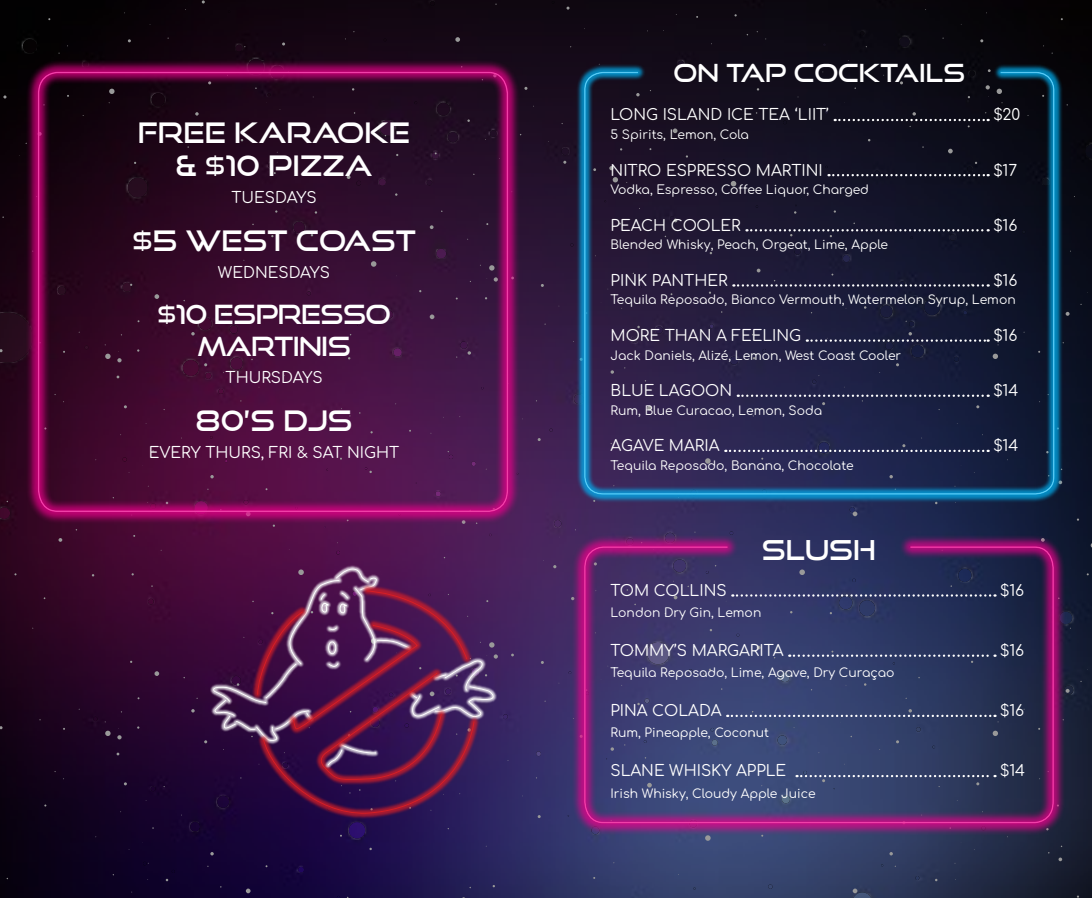
<style>
.page{position:relative;width:1092px;height:898px;background:#fff}
.page>*{position:absolute;margin:0;border:0;box-sizing:border-box;transform-origin:0 0}
.t1{font:28px/33.6px "Good Times Rg";color:#fff;text-align:center}
.t2{font:27.12px "Good Times Rg";color:#fff}
.t3{font:26.25px/31.5px "Good Times Rg";letter-spacing:-.025em;color:#fff;text-align:center}
.t4{font:24.68px "Good Times Rg";color:#fff}
.t5{font:15.4px "Comfortaa";color:#fff}
.t6{font:12.42px "Comfortaa";color:#fff}
</style>
<div class="page">
<img style="left:0;top:0;width:1091px;height:898px">
<svg style="left:860px;top:31px;width:4px;height:4px"></svg>
<svg style="left:430px;top:1px;width:5px;height:5px"></svg>
<svg style="left:561px;top:148px;width:8px;height:7px"></svg>
<svg style="left:336px;top:551px;width:4px;height:3px"></svg>
<svg style="left:148px;top:599px;width:6px;height:5px"></svg>
<svg style="left:915px;top:876px;width:4px;height:4px"></svg>
<svg style="left:549px;top:428px;width:3px;height:4px"></svg>
<svg style="left:217px;top:796px;width:12px;height:12px"></svg>
<svg style="left:190px;top:822px;width:10px;height:10px"></svg>
<svg style="left:151px;top:786px;width:4px;height:5px"></svg>
<svg style="left:93px;top:717px;width:5px;height:4px"></svg>
<svg style="left:554px;top:520px;width:7px;height:7px"></svg>
<svg style="left:768px;top:884px;width:4px;height:5px"></svg>
<svg style="left:899px;top:37px;width:10px;height:10px"></svg>
<svg style="left:822px;top:43px;width:4px;height:3px"></svg>
<img style="left:1085px;top:144px;width:6px;height:15px">
<img style="left:23px;top:39px;width:14px;height:14px;border-radius:7px">
<img style="left:349px;top:822px;width:16px;height:16px;border-radius:8px">
<svg style="left:298px;top:867px;width:6px;height:6px"></svg>
<svg style="left:536px;top:751px;width:5px;height:5px"></svg>
<img style="left:852px;top:892px;width:20px;height:6px">
<img style="left:0;top:312px;width:23px;height:51px">
<svg style="left:202px;top:0;width:3px;height:4px"></svg>
<svg style="left:235px;top:45px;width:10px;height:7px"></svg>
<svg style="left:3px;top:95px;width:4px;height:4px"></svg>
<svg style="left:455px;top:37px;width:5px;height:5px"></svg>
<svg style="left:849px;top:507px;width:8px;height:9px"></svg>
<svg style="left:442px;top:551px;width:3px;height:7px"></svg>
<svg style="left:0;top:501px;width:10px;height:18px"></svg>
<svg style="left:58px;top:538px;width:4px;height:4px"></svg>
<svg style="left:852px;top:888px;width:5px;height:5px"></svg>
<svg style="left:1058px;top:857px;width:4px;height:4px"></svg>
<svg style="left:1068px;top:685px;width:5px;height:10px"></svg>
<svg style="left:1006px;top:835px;width:7px;height:2px"></svg>
<svg style="left:1068px;top:611px;width:4px;height:18px"></svg>
<svg style="left:705px;top:835px;width:5px;height:6px"></svg>
<svg style="left:191px;top:709px;width:4px;height:3px"></svg>
<svg style="left:246px;top:888px;width:4px;height:5px"></svg>
<svg style="left:143px;top:862px;width:6px;height:3px"></svg>
<svg style="left:210px;top:852px;width:4px;height:3px"></svg>
<svg style="left:105px;top:731px;width:6px;height:5px"></svg>
<svg style="left:154px;top:671px;width:5px;height:5px"></svg>
<svg style="left:117px;top:735px;width:5px;height:4px"></svg>
<div style="left:26px;top:59px;width:494px;height:464px;background:#ec008c;opacity:.75"></div>
<div style="left:23px;top:58px;width:500px;height:455px;background:#ec008c;opacity:.75"></div>
<div style="left:569px;top:58px;width:499px;height:438px;background:#00aeef;opacity:.75"></div>
<div style="left:572px;top:534px;width:494px;height:301px;background:#ec008c;opacity:.75"></div>
<div style="left:570px;top:533px;width:498px;height:291px;background:#ec008c;opacity:.75"></div>
<div style="left:198px;top:558px;width:311px;height:197px;background:#fff;opacity:.75"></div>
<div style="left:242px;top:579px;width:248px;height:237px;background:#d61f26;opacity:.75"></div>
<div style="left:324px;top:746px;width:21px;height:23px;background:#fff;opacity:.75"></div>
<div style="left:313px;top:738px;width:46px;height:30px;background:#fff;opacity:.75"></div>
<svg style="left:834px;top:112px;width:151px;height:15px;background:#1d1c28"></svg>
<svg style="left:825px;top:166px;width:160px;height:10px;background:#232333"></svg>
<svg style="left:746px;top:222px;width:239px;height:15px;background:#232338"></svg>
<svg style="left:733px;top:269px;width:252px;height:18px;background:#24243e"></svg>
<svg style="left:806px;top:295px;width:179px;height:71px;background:#1b1e3c"></svg>
<svg style="left:737px;top:395px;width:248px;height:14px;background:#2b2e50"></svg>
<svg style="left:725px;top:442px;width:260px;height:18px;background:#2c3056"></svg>
<svg style="left:732px;top:594px;width:260px;height:3px"></svg>
<svg style="left:789px;top:651px;width:203px;height:13px;background:#3b466e"></svg>
<svg style="left:727px;top:707px;width:265px;height:21px;background:#3c4972"></svg>
<svg style="left:994px;top:715px;width:4px;height:7px"></svg>
<svg style="left:796px;top:771px;width:196px;height:11px;background:#434f74"></svg>
<h1 class="t1" style="left:138px;top:115px;width:274px">FREE KARAOKE &amp; $10 PIZZA</h1>
<p class="t5" style="left:231px;top:183px;width:87px">TUESDAYS</p>
<h1 class="t1" style="left:132px;top:224px;width:285px">$5 WEST COAST</h1>
<p class="t5" style="left:218px;top:259px;width:114px">WEDNESDAYS</p>
<h3 class="t3" style="left:157px;top:298px;width:235px">$10 ESPRESSO<br>MARTINIS</h3>
<p class="t5" style="left:225px;top:363px;width:98px">THURSDAYS</p>
<h1 class="t1" style="left:195px;top:403px;width:158px">80’S DJS</h1>
<p class="t5" style="left:149px;top:438px;width:252px">EVERY THURS, FRI &amp; SAT NIGHT</p>
<h3 class="t4" style="left:673px;top:58px;width:293px">ON TAP COCKTAILS</h3>
<p class="t5" style="left:610px;top:101px;width:220px">LONG ISLAND ICE TEA ‘LIIT’</p>
<p class="t5" style="left:993px;top:101px;width:29px">$20</p>
<p class="t6" style="left:610px;top:123px;width:140px">5 Spirits, Lemon, Cola</p>
<p class="t5" style="left:610px;top:156px;width:214px">NITRO ESPRESSO MARTINI</p>
<p class="t5" style="left:993px;top:156px;width:25px">$17</p>
<p class="t6" style="left:610px;top:178px;width:260px">Vodka, Espresso, Coffee Liquor, Charged</p>
<p class="t5" style="left:610px;top:211px;width:132px">PEACH COOLER</p>
<p class="t5" style="left:993px;top:211px;width:26px">$16</p>
<p class="t6" style="left:610px;top:234px;width:279px">Blended Whisky, Peach, Orgeat, Lime, Apple</p>
<p class="t5" style="left:610px;top:266px;width:119px">PINK PANTHER</p>
<p class="t5" style="left:993px;top:266px;width:26px">$16</p>
<p class="t6" style="left:610px;top:289px;width:406px">Tequila Reposado, Bianco Vermouth, Watermelon Syrup, Lemon</p>
<p class="t5" style="left:610px;top:321px;width:192px">MORE THAN A FEELING</p>
<p class="t5" style="left:993px;top:321px;width:26px">$16</p>
<p class="t6" style="left:610px;top:344px;width:292px">Jack Daniels, Alizé, Lemon, West Coast Cooler</p>
<p class="t5" style="left:610px;top:377px;width:123px">BLUE LAGOON</p>
<p class="t5" style="left:993px;top:377px;width:27px">$14</p>
<p class="t6" style="left:610px;top:399px;width:213px">Rum, Blue Curacao, Lemon, Soda</p>
<p class="t5" style="left:610px;top:432px;width:110px">AGAVE MARIA</p>
<p class="t5" style="left:993px;top:432px;width:27px">$14</p>
<p class="t6" style="left:610px;top:454px;width:245px">Tequila Reposado, Banana, Chocolate</p>
<h2 class="t2" style="left:762px;top:534px;width:115px">SLUSH</h2>
<p class="t5" style="left:610px;top:576px;width:118px">TOM COLLINS</p>
<p class="t5" style="left:1000px;top:576px;width:26px">$16</p>
<p class="t6" style="left:610px;top:601px;width:152px">London Dry Gin, Lemon</p>
<p class="t5" style="left:610px;top:637px;width:175px">TOMMY’S MARGARITA</p>
<p class="t5" style="left:1000px;top:637px;width:26px">$16</p>
<p class="t6" style="left:610px;top:661px;width:285px">Tequila Reposado, Lime, Agave, Dry Curaçao</p>
<p class="t5" style="left:610px;top:697px;width:113px">PINA COLADA</p>
<p class="t5" style="left:1000px;top:697px;width:26px">$16</p>
<p class="t6" style="left:610px;top:722px;width:160px">Rum, Pineapple, Coconut</p>
<p class="t5" style="left:610px;top:757px;width:177px">SLANE WHISKY APPLE</p>
<p class="t5" style="left:1000px;top:757px;width:27px">$14</p>
<p class="t6" style="left:610px;top:782px;width:207px">Irish Whisky, Cloudy Apple Juice</p>
</div>
